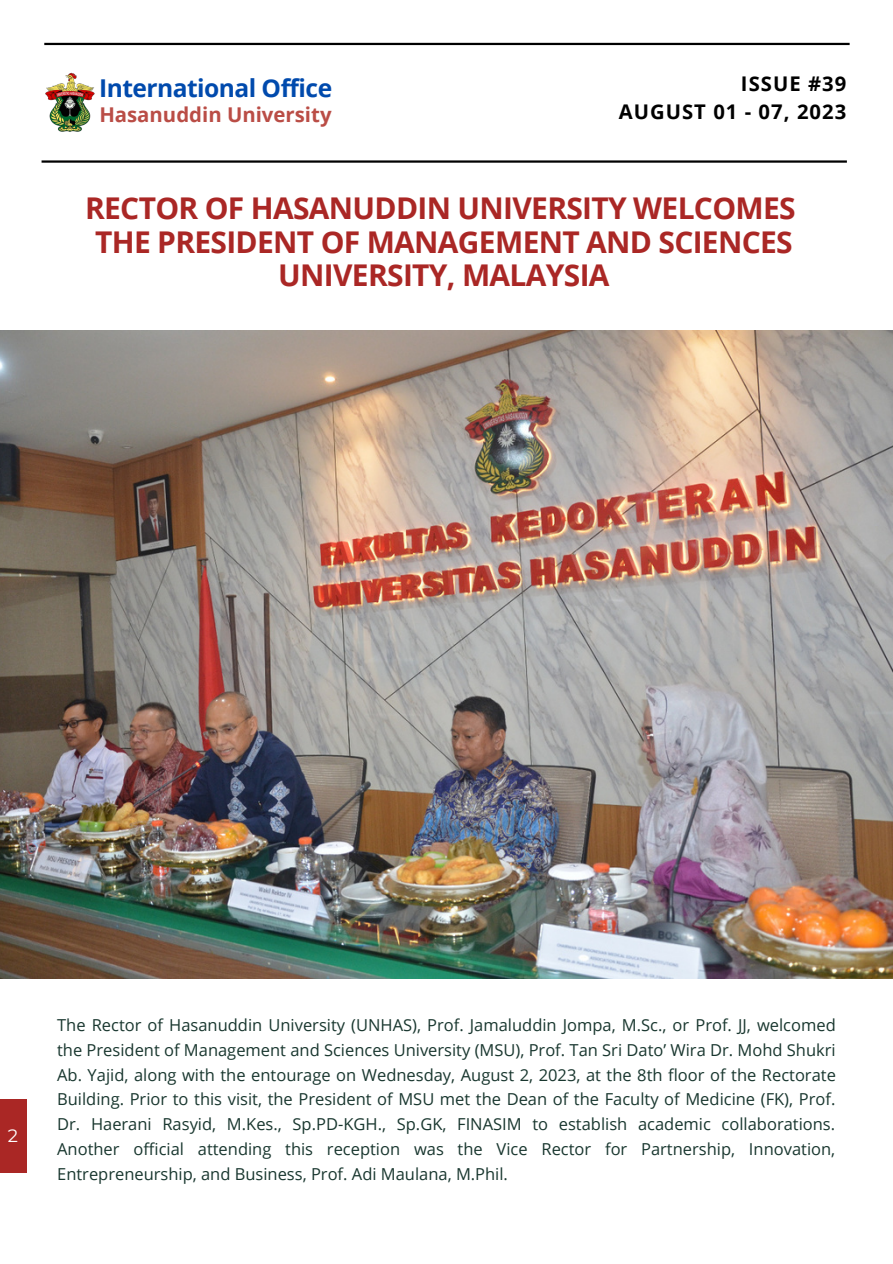
<style>
.page{position:relative;width:893px;height:1264px;background:#fff}
.page>*{position:absolute;margin:0;border:0;box-sizing:border-box;transform-origin:0 0}
.t1{font:700 30px/33.8px "Open Sans";letter-spacing:-.025em;color:#aa2725;text-align:center}
.t2{font:700 24.6px "Open Sans";letter-spacing:-.02em;color:#004aad}
.t3{font:700 20.4px "Open Sans";color:#ba4d46}
.t4{font:700 20.25px "Open Sans";letter-spacing:.05em;color:#000}
.t5{font:18px "Montserrat";color:#fff}
.t6{font:16.5px/24.8px "Open Sans";color:#19372f;text-align:justify}
</style>
<div class="page">
<div style="left:0;top:1099px;width:26px;height:74px;background:#aa2725"></div>
<img style="left:45px;top:72px;width:50px;height:60px">
<hr style="left:44px;top:43px;width:805px;height:2px;background:#000">
<hr style="left:42px;top:160px;width:804px;height:3px;background:#000">
<img style="left:0;top:330px;width:892px;height:648px">
<p class="t2" style="left:99px;top:71px;width:234px">International Office</p>
<p class="t3" style="left:99px;top:100px;width:234px">Hasanuddin University</p>
<p class="t4" style="left:741px;top:69px;width:107px">ISSUE #39</p>
<p class="t4" style="left:618px;top:98px;width:229px">AUGUST 01 - 07, 2023</p>
<p class="t1" style="left:85px;top:190px;width:712px">RECTOR OF HASANUDDIN UNIVERSITY WELCOMES</p>
<p class="t1" style="left:95px;top:224px;width:699px">THE PRESIDENT OF MANAGEMENT AND SCIENCES<br>UNIVERSITY, MALAYSIA</p>
<p class="t5" style="left:8px;top:1124px;width:12px">2</p>
<p class="t6" style="left:57px;top:1012px;width:780px">The Rector of Hasanuddin University (UNHAS), Prof. Jamaluddin Jompa, M.Sc., or Prof. JJ, welcomed the President of Management and Sciences University (MSU), Prof. Tan Sri Dato’ Wira Dr. Mohd Shukri Ab. Yajid, along with the entourage on Wednesday, August 2, 2023, at the 8th floor of the Rectorate Building. Prior to this visit, the President of MSU met the Dean of the Faculty of Medicine (FK), Prof.<br>Dr. Haerani Rasyid, M.Kes., Sp.PD-KGH., Sp.GK, FINASIM to establish academic collaborations.<br>Another official attending this reception was the Vice Rector for Partnership, Innovation, Entrepreneurship, and Business, Prof. Adi Maulana, M.Phil.</p>
</div>
